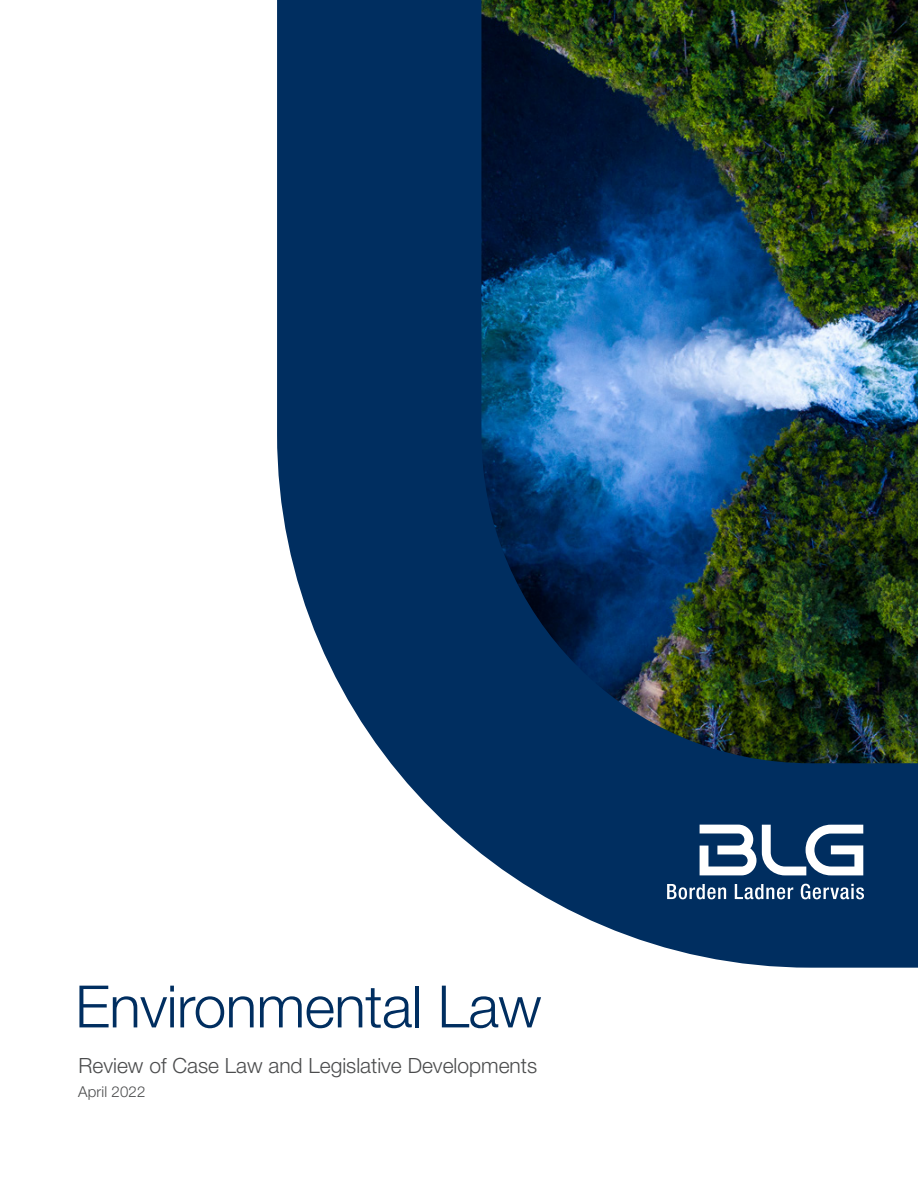
<style>
.page{position:relative;width:918px;height:1188px;background:#fff}
.page>*{position:absolute;margin:0;border:0;box-sizing:border-box;transform-origin:0 0}
.Cover_-_Title{font:300 58.5px "Helvetica Neue LT Pro";letter-spacing:-.01em;color:#002e60}
.Cover_-_Title-2{font:300 21px "Helvetica Neue LT Pro";color:#4b4c4d}
.Cover_-_Title-3{font:300 15px "Helvetica Neue LT Pro";letter-spacing:.01em;color:#4b4c4d}
</style>
<div class="page">
<img style="left:277px;top:0;width:641px;height:968px">
<svg style="left:667px;top:884px;width:59px;height:15px"></svg>
<svg style="left:735px;top:884px;width:58px;height:15px"></svg>
<svg style="left:801px;top:884px;width:63px;height:15px"></svg>
<svg style="left:700px;top:825px;width:163px;height:50px"></svg>
<p class="Cover_-_Title" style="left:75px;top:971px;width:468px">Environmental Law</p>
<p class="Cover_-_Title-2" style="left:79px;top:1052px;width:460px">Review of Case Law and Legislative Developments</p>
<p class="Cover_-_Title-3" style="left:78px;top:1082px;width:69px">April 2022</p>
</div>
